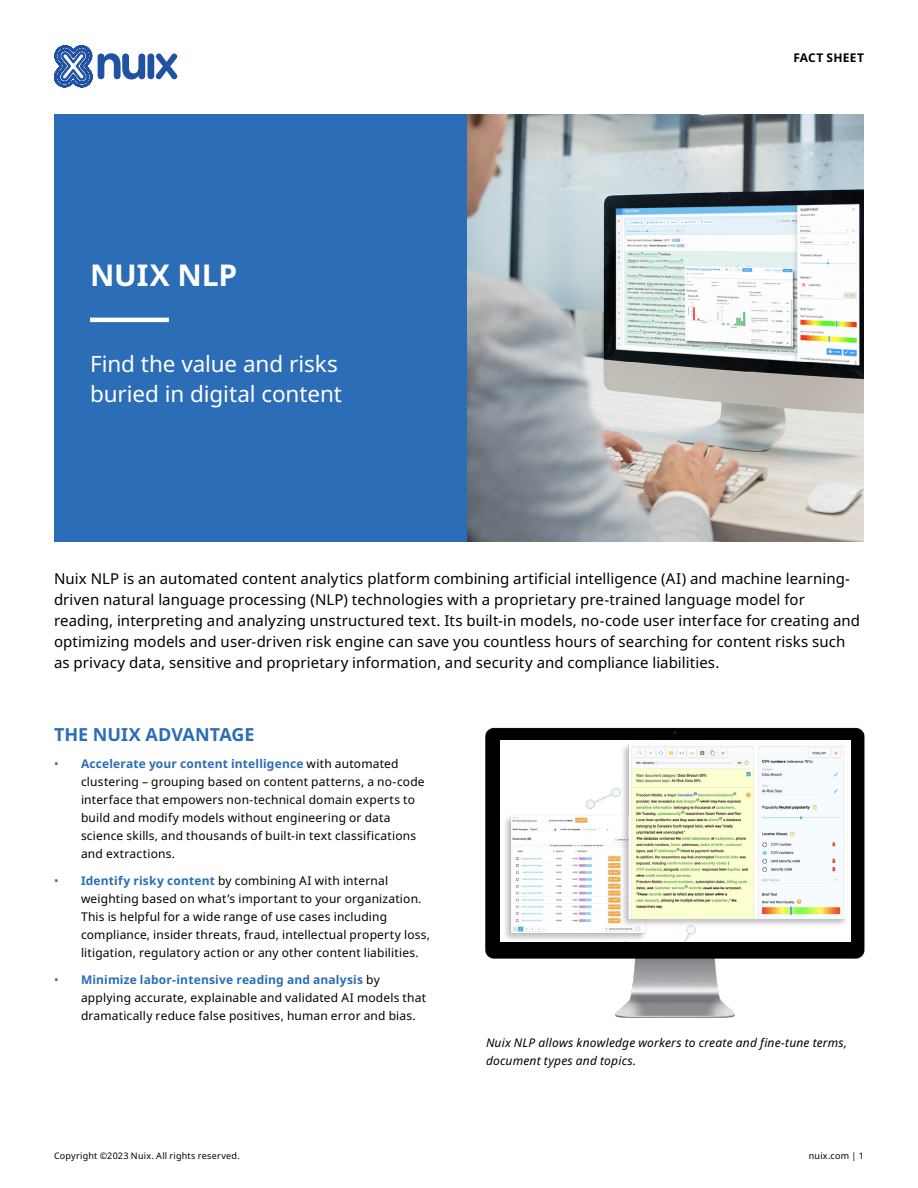
<style>
.page{position:relative;width:918px;height:1188px;background:#fff}
.page>*{position:absolute;margin:0;border:0;box-sizing:border-box;transform-origin:0 0}
.t1{font:700 30px "Noto Sans";letter-spacing:-.005em;color:#fff}
.t2{font:22.5px/30px "Noto Sans";letter-spacing:-.005em;color:#fff}
.t3{font:700 18px "Noto Sans";color:#2b6db6}
.t4{font:15px/21px "Noto Sans";letter-spacing:.005em;color:#000101}
.t5{font:12px/18px "Noto Sans";letter-spacing:.015em;color:#000}
.t6{font:italic 12px/18px "Noto Sans";letter-spacing:.015em;color:#000}
.t7{font:700 12px "Noto Sans";letter-spacing:.025em;color:#000}
.t8{font:9px "Noto Sans";letter-spacing:.025em;color:#000101}
.s1{color:#2b6db6}
.s2{font-weight:700;color:#2b6db6}
</style>
<div class="page">
<img style="left:466px;top:114px;width:398px;height:428px">
<div style="left:54px;top:114px;width:412px;height:428px;background:#2b6db6"></div>
<hr style="left:90px;top:318px;width:79px;height:4px;background:#fff">
<img style="left:485px;top:727px;width:380px;height:291px">
<img style="left:500px;top:740px;width:350px;height:201px">
<svg style="left:54px;top:45px;width:123px;height:42px"></svg>
<h1 class="t1" style="left:90px;top:258px;width:149px">NUIX NLP</h1>
<h2 class="t2" style="left:90px;top:349px;width:253px">Find the value and risks buried in digital content</h2>
<p class="t7" style="left:793px;top:51px;width:72px">FACT SHEET</p>
<p class="t4" style="left:54px;top:568px;width:808px">Nuix NLP is an automated content analytics platform combining artificial intelligence (AI) and machine learning&shy;driven natural language processing (NLP) technologies with a proprietary pre-trained language model for reading, interpreting and analyzing unstructured text. Its built-in models, no-code user interface for creating and optimizing models and user-driven risk engine can save you countless hours of searching for content risks such as privacy data, sensitive and proprietary information, and security and compliance liabilities.</p>
<h3 class="t3" style="left:54px;top:724px;width:202px">THE NUIX ADVANTAGE</h3>
<p class="t5" style="left:81px;top:755px;width:345px;text-indent:-27px"><span class="s1">•</span> <span class="s2">Accelerate your content intelligence</span> with automated clustering – grouping based on content patterns, a no-code interface that empowers non-technical domain experts to build and modify models without engineering or data science skills, and thousands of built-in text classifications and extractions.</p>
<p class="t5" style="left:81px;top:872px;width:351px;text-indent:-27px"><span class="s1">•</span> <span class="s2">Identify risky content</span> by combining AI with internal weighting based on what’s important to your organization.<br>This is helpful for a wide range of use cases including compliance, insider threats, fraud, intellectual property loss, litigation, regulatory action or any other content liabilities.</p>
<p class="t5" style="left:81px;top:971px;width:347px;text-indent:-27px"><span class="s1">•</span> <span class="s2">Minimize labor-intensive reading and analysis</span> by applying accurate, explainable and validated AI models that dramatically reduce false positives, human error and bias.</p>
<p class="t6" style="left:486px;top:1034px;width:363px">Nuix NLP allows knowledge workers to create and fine-tune terms, document types and topics.</p>
<p class="t8" style="left:54px;top:1150px;width:187px">Copyright ©2023 Nuix. All rights reserved.</p>
<p class="t8" style="left:809px;top:1150px;width:57px">nuix.com | 1</p>
</div>
